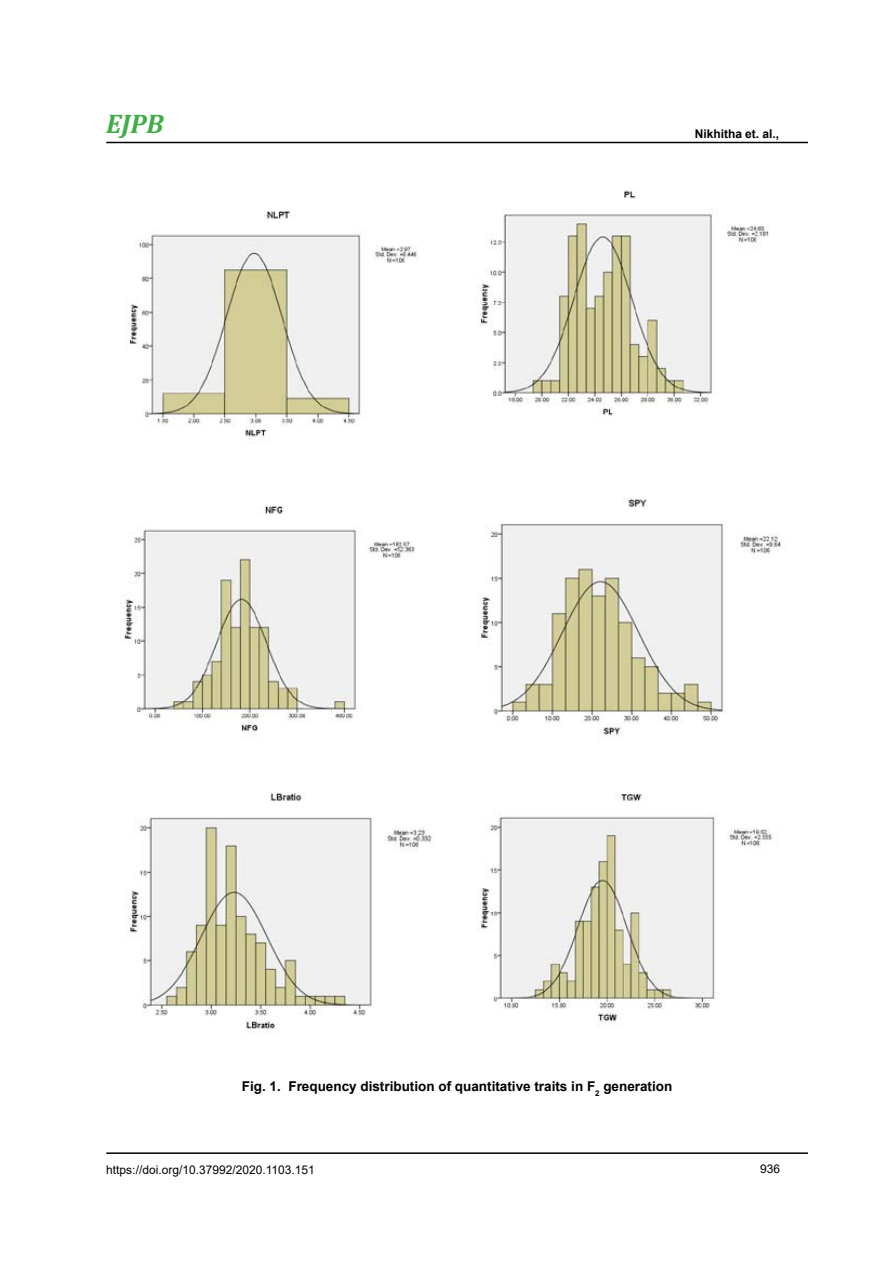
<style>
.page{position:relative;width:893px;height:1263px;background:#fff}
.page>*{position:absolute;margin:0;border:0;box-sizing:border-box;transform-origin:0 0}
.t1{font:italic 700 27px "Cambria";color:#41ad49}
.t2{font:700 13.5px "Arial";color:#000}
.t3{font:12px "Arial";color:#000}
.t4{font:700 12px "Arial";color:#000}
</style>
<div class="page">
<hr style="left:106px;top:1152px;width:702px;height:2px;background:#000">
<hr style="left:106px;top:142px;width:702px;height:1px;background:#000">
<img style="left:128px;top:792px;width:304px;height:241px">
<img style="left:477px;top:794px;width:295px;height:233px">
<img style="left:124px;top:505px;width:291px;height:228px">
<img style="left:480px;top:190px;width:289px;height:226px">
<img style="left:129px;top:210px;width:289px;height:233px">
<img style="left:478px;top:498px;width:303px;height:238px">
<h1 class="t1" style="left:106px;top:105px;width:59px">EJPB</h1>
<p class="t4" style="left:695px;top:125px;width:86px">Nikhitha et. al.,</p>
<p class="t2" style="left:242px;top:1077px;width:432px">Fig. 1. Frequency distribution of quantitative traits in F<sub>2</sub> generation</p>
<p class="t3" style="left:106px;top:1161px;width:210px">https://doi.org/10.37992/2020.1103.151</p>
<p class="t3" style="left:760px;top:1160px;width:22px">936</p>
</div>
